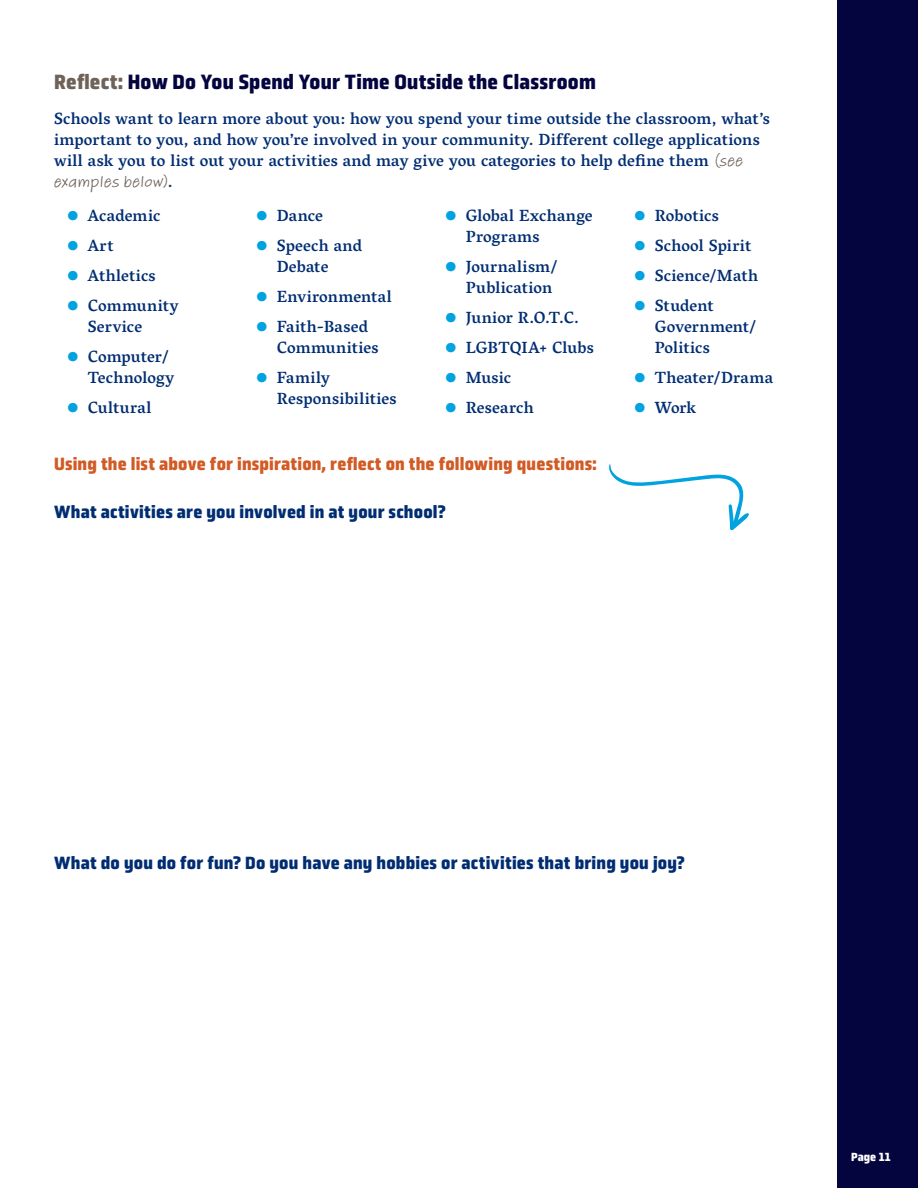
<style>
.page{position:relative;width:918px;height:1188px;background:#fff}
.page>*{position:absolute;margin:0;border:0;box-sizing:border-box;transform-origin:0 0}
.t1{font:700 21px "Obvia Narrow";letter-spacing:.01em;color:#04043f}
.t2{font:700 18px "Obvia Narrow";letter-spacing:.01em;color:#002d72}
.t3{font:700 18px "Obvia Narrow";letter-spacing:.01em;color:#d25a24}
.t4{font:500 16.5px/21px "Vesper Libre";letter-spacing:.01em;color:#002d72}
.t5{font:16.5px "Adobe Handwriting Tiffany";letter-spacing:.025em;color:#6e6259}
.t6{font:700 12px "Obvia Narrow";color:#fff}
.s1{color:#6e6259}
.s2{font-family:"Adobe Handwriting Tiffany";font-weight:400;color:#6e6259}
.s3{font-family:"Vesper Libre";font-weight:500;color:#002d72}
.s4{font-family:"Obvia Narrow";color:#00a3e0}
</style>
<div class="page">
<div style="left:837px;top:0;width:81px;height:1188px;background:#04043f"></div>
<svg style="left:609px;top:464px;width:140px;height:67px"></svg>
<p class="t1" style="left:54px;top:69px;width:543px"><span class="s1">Reflect:</span> How Do You Spend Your Time Outside the Classroom</p>
<p class="t4" style="left:54px;top:107px;width:717px">Schools want to learn more about you: how you spend your time outside the classroom, what’s important to you, and how you’re involved in your community. Different college applications will ask you to list out your activities and may give you categories to help define them <span class="s2">(see</span></p>
<p class="t5" style="left:54px;top:170px;width:120px">examples below)<span class="s3">.</span></p>
<p class="t4" style="left:67px;top:205px;width:94px"><span class="s4">○</span> Academic</p>
<p class="t4" style="left:67px;top:235px;width:48px"><span class="s4">○</span> Art</p>
<p class="t4" style="left:67px;top:265px;width:90px"><span class="s4">○</span> Athletics</p>
<p class="t4" style="left:88px;top:295px;width:92px;text-indent:-20px"><span class="s4">○</span> Community<br>Service</p>
<p class="t4" style="left:88px;top:346px;width:88px;text-indent:-20px"><span class="s4">○</span> Computer/<br>Technology</p>
<p class="t4" style="left:67px;top:397px;width:85px"><span class="s4">○</span> Cultural</p>
<p class="t4" style="left:466px;top:205px;width:129px;text-indent:-20px"><span class="s4">○</span> Global Exchange<br>Programs</p>
<p class="t4" style="left:466px;top:256px;width:93px;text-indent:-20px"><span class="s4">○</span> Journalism/<br>Publication</p>
<p class="t4" style="left:445px;top:307px;width:135px"><span class="s4">○</span> Junior R.O.T.C.</p>
<p class="t4" style="left:445px;top:337px;width:150px"><span class="s4">○</span> LGBTQIA+ Clubs</p>
<p class="t4" style="left:445px;top:367px;width:67px"><span class="s4">○</span> Music</p>
<p class="t4" style="left:445px;top:397px;width:90px"><span class="s4">○</span> Research</p>
<p class="t4" style="left:634px;top:205px;width:86px"><span class="s4">○</span> Robotics</p>
<p class="t4" style="left:634px;top:235px;width:118px"><span class="s4">○</span> School Spirit</p>
<p class="t4" style="left:634px;top:265px;width:125px"><span class="s4">○</span> Science/Math</p>
<p class="t4" style="left:655px;top:295px;width:103px;text-indent:-20px"><span class="s4">○</span> Student<br>Government/<br>Politics</p>
<p class="t4" style="left:634px;top:367px;width:140px"><span class="s4">○</span> Theater/Drama</p>
<p class="t4" style="left:634px;top:397px;width:63px"><span class="s4">○</span> Work</p>
<p class="t4" style="left:256px;top:205px;width:68px"><span class="s4">○</span> Dance</p>
<p class="t4" style="left:277px;top:235px;width:87px;text-indent:-20px"><span class="s4">○</span> Speech and<br>Debate</p>
<p class="t4" style="left:256px;top:286px;width:137px"><span class="s4">○</span> Environmental</p>
<p class="t4" style="left:277px;top:316px;width:103px;text-indent:-20px"><span class="s4">○</span> Faith-Based<br>Communities</p>
<p class="t4" style="left:277px;top:367px;width:121px;text-indent:-20px"><span class="s4">○</span> Family<br>Responsibilities</p>
<p class="t3" style="left:54px;top:453px;width:544px">Using the list above for inspiration, reflect on the following questions:</p>
<p class="t2" style="left:54px;top:501px;width:393px">What activities are you involved in at your school?</p>
<p class="t2" style="left:54px;top:852px;width:632px">What do you do for fun? Do you have any hobbies or activities that bring you joy?</p>
<p class="t6" style="left:851px;top:1150px;width:41px">Page 11</p>
</div>
